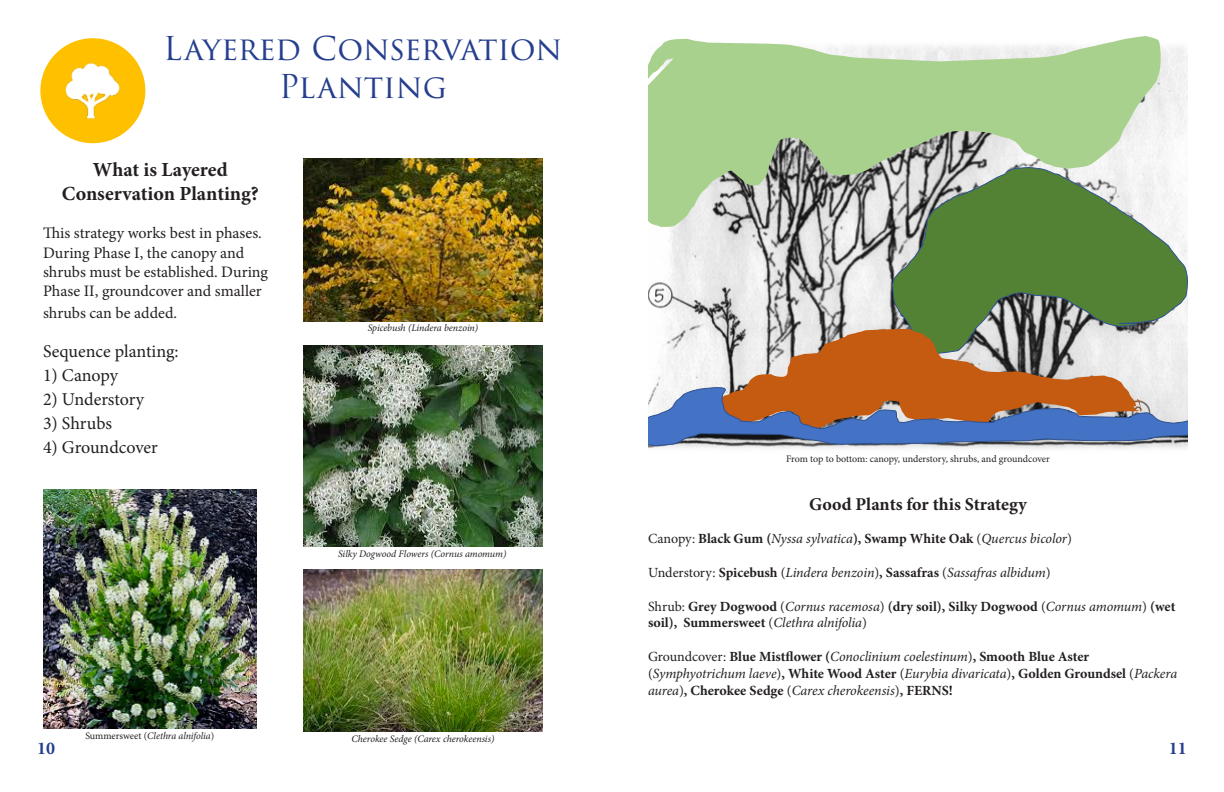
<style>
.page{position:relative;width:1224px;height:792px;background:#fff}
.page>*{position:absolute;margin:0;border:0;box-sizing:border-box;transform-origin:0 0}
.t1{font:32px/38.4px "Trajan Pro 3";letter-spacing:-.01em;color:#253f8e;text-align:center}
.t2{font:700 20px/24px "Minion Pro";letter-spacing:-.005em;color:#231f20;text-align:center}
.t3{font:18px "Minion Pro";letter-spacing:-.005em;color:#231f20}
.t4{font:700 18px "Minion Pro";color:#231f20}
.t5{font:700 18px "Minion Pro";color:#253f8e}
.t6{font:16px/19.2px "Minion Pro";color:#231f20}
.t7{font:italic 14px/16.8px "Minion Pro";letter-spacing:-.005em;color:#231f20}
.t8{font:700 14px/16.8px "Minion Pro";color:#231f20}
.t9{font:italic 10px "Minion Pro";letter-spacing:-.005em;color:#231f20}
.t10{font:10px "Minion Pro";letter-spacing:-.005em;color:#231f20}
.s1{font-style:normal}
.s2{font-weight:700;font-style:normal}
.s3{font-weight:400}
.s4{font-weight:400;font-style:italic}
</style>
<div class="page">
<div style="left:40px;top:38px;width:105px;height:105px;background:#ffc000;border-radius:50%"></div>
<img style="left:65px;top:63px;width:55px;height:56px">
<img style="left:303px;top:158px;width:240px;height:163px">
<img style="left:303px;top:346px;width:240px;height:201px">
<img style="left:303px;top:569px;width:240px;height:163px">
<img style="left:648px;top:46px;width:540px;height:403px">
<svg style="left:648px;top:36px;width:513px;height:191px;background:#b1cc9f"></svg>
<svg style="left:892px;top:167px;width:296px;height:187px;background:#799766"></svg>
<svg style="left:719px;top:329px;width:423px;height:58px;background:#bb906e"></svg>
<svg style="left:648px;top:387px;width:540px;height:59px;background:#86757e"></svg>
<img style="left:43px;top:490px;width:213px;height:238px">
<p class="t1" style="left:163px;top:31px;width:401px">Layered Conservation<br>Planting</p>
<p class="t2" style="left:62px;top:157px;width:199px">What is Layered<br>Conservation Planting?</p>
<p class="t6" style="left:43px;top:224px;width:227px">This strategy works best in phases.<br>During Phase I, the canopy and shrubs must be established. During Phase II, groundcover and smaller</p>
<p class="t6" style="left:43px;top:303px;width:136px">shrubs can be added.</p>
<p class="t3" style="left:43px;top:339px;width:137px">Sequence planting:</p>
<p class="t3" style="left:43px;top:363px;width:76px">1) Canopy</p>
<p class="t3" style="left:43px;top:387px;width:103px">2) Understory</p>
<p class="t3" style="left:43px;top:411px;width:71px">3) Shrubs</p>
<p class="t3" style="left:43px;top:435px;width:116px">4) Groundcover</p>
<p class="t9" style="left:368px;top:321px;width:112px">Spicebush (Lindera benzoin)</p>
<p class="t9" style="left:338px;top:547px;width:170px">Silky Dogwood Flowers (Cornus amomum)</p>
<p class="t10" style="left:786px;top:452px;width:265px">From top to bottom: canopy, understory, shrubs, and groundcover</p>
<p class="t4" style="left:809px;top:491px;width:219px">Good Plants for this Strategy</p>
<p class="t7" style="left:648px;top:531px;width:425px"><span class="s1">Canopy:</span> <span class="s2">Black Gum (</span>Nyssa sylvatica<span class="s2">), Swamp White Oak</span> <span class="s1">(</span>Quercus bicolor<span class="s1">)</span></p>
<p class="t7" style="left:648px;top:564px;width:404px"><span class="s1">Understory:</span> <span class="s2">Spicebush</span> <span class="s1">(</span>Lindera benzoin<span class="s1">)</span><span class="s2">, Sassafras</span> <span class="s1">(</span>Sassafras albidum<span class="s1">)</span></p>
<p class="t8" style="left:648px;top:598px;width:529px"><span class="s3">Shrub:</span> Grey Dogwood <span class="s3">(</span><span class="s4">Cornus racemosa</span><span class="s3">)</span> (dry soil), Silky Dogwood <span class="s3">(</span><span class="s4">Cornus amomum</span><span class="s3">)</span> (wet soil), Summersweet <span class="s3">(</span><span class="s4">Clethra alnifolia</span><span class="s3">)</span></p>
<p class="t8" style="left:648px;top:648px;width:443px"><span class="s3">Groundcover:</span> Blue Mistflower (<span class="s4">Conoclinium coelestinum</span><span class="s3">)</span>, Smooth Blue Aster</p>
<p class="t7" style="left:648px;top:665px;width:531px"><span class="s1">(</span>Symphyotrichum laeve<span class="s1">)</span><span class="s2">, White Wood Aster</span> <span class="s1">(</span>Eurybia divaricata<span class="s1">)</span><span class="s2">, Golden Groundsel</span> <span class="s1">(</span>Packera aurea<span class="s1">)</span><span class="s2">, Cherokee Sedge</span> <span class="s1">(</span>Carex cherokeensis<span class="s1">)</span><span class="s2">, FERNS!</span></p>
<p class="t9" style="left:85px;top:729px;width:130px"><span class="s1">Summersweet (</span>Clethra alnifolia<span class="s1">)</span></p>
<p class="t9" style="left:352px;top:732px;width:144px">Cherokee Sedge (Carex cherokeensis)</p>
<p class="t5" style="left:37px;top:736px;width:19px">10</p>
<p class="t5" style="left:1169px;top:736px;width:19px">11</p>
</div>
